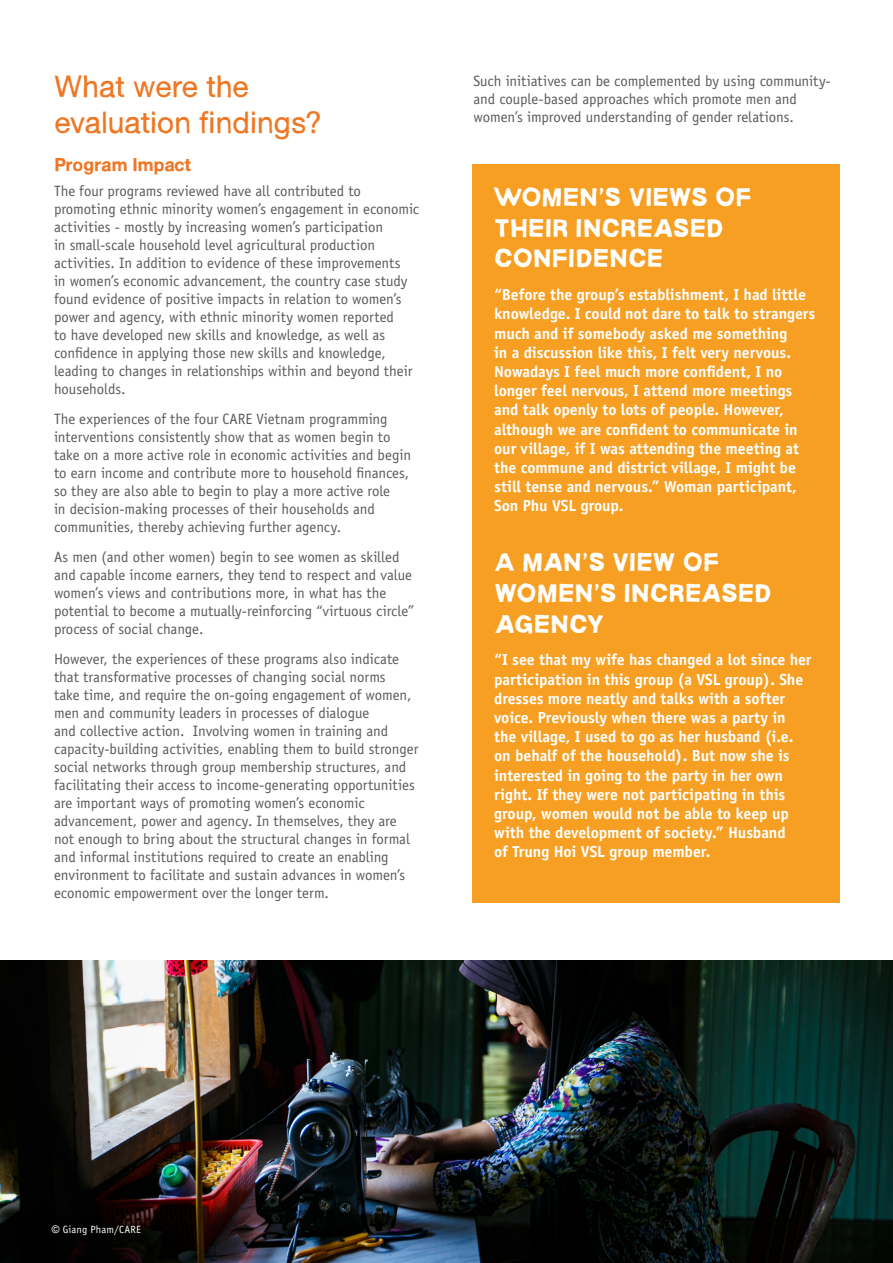
<style>
.page{position:relative;width:893px;height:1263px;background:#fff}
.page>*{position:absolute;margin:0;border:0;box-sizing:border-box;transform-origin:0 0}
.t1{font:30px/36px "Sketchetik Fill";color:#ee7724}
.t2{font:25.5px/30.6px "MACABRO";letter-spacing:.01em;color:#fff}
.t3{font:700 18px "Sketchetik Fill";color:#ee7724}
.t4{font:700 16.05px/19.2px "Officina Sans";letter-spacing:-.005em;color:#fff}
.t5{font:15px/18px "Officina Sans";letter-spacing:-.005em;color:#5a5a59}
.t6{font:10.5px "Officina Sans";letter-spacing:.015em;color:#fff}
.s1{font-family:"Arial"}
</style>
<div class="page">
<img style="left:0;top:960px;width:893px;height:303px">
<div style="left:473px;top:165px;width:367px;height:738px;background:#f69f22"></div>
<div style="left:44px;top:1217px;width:104px;height:26px;background:#000"></div>
<h1 class="t1" style="left:54px;top:67px;width:269px">What were the evaluation findings?</h1>
<p class="t3" style="left:54px;top:153px;width:138px">Program Impact</p>
<p class="t5" style="left:54px;top:182px;width:367px">The four programs reviewed have all contributed to promoting ethnic minority women’s engagement in economic activities - mostly by increasing women’s participation<br>in small-scale household level agricultural production activities. In addition to evidence of these improvements<br>in women’s economic advancement, the country case study found evidence of positive impacts in relation to women’s power and agency, with ethnic minority women reported<br>to have developed new skills and knowledge, as well as confidence in applying those new skills and knowledge, leading to changes in relationships within and beyond their households.</p>
<p class="t5" style="left:54px;top:410px;width:359px">The experiences of the four CARE Vietnam programming interventions consistently show that as women begin to take on a more active role in economic activities and begin to earn income and contribute more to household finances, so they are also able to begin to play a more active role<br>in decision-making processes of their households and communities, thereby achieving further agency.</p>
<p class="t5" style="left:54px;top:548px;width:362px">As men (and other women) begin to see women as skilled and capable income earners, they tend to respect and value women’s views and contributions more, in what has the potential to become a mutually-reinforcing “virtuous circle” process of social change.</p>
<p class="t5" style="left:54px;top:650px;width:366px">However, the experiences of these programs also indicate that transformative processes of changing social norms<br>take time, and require the on-going engagement of women, men and community leaders in processes of dialogue<br>and collective action. Involving women in training and capacity-building activities, enabling them to build stronger social networks through group membership structures, and facilitating their access to income-generating opportunities are important ways of promoting women’s economic advancement, power and agency. In themselves, they are not enough to bring about the structural changes in formal and informal institutions required to create an enabling environment to facilitate and sustain advances in women’s economic empowerment over the longer term.</p>
<p class="t5" style="left:473px;top:72px;width:359px">Such initiatives can be complemented by using community&shy;and couple-based approaches which promote men and women’s improved understanding of gender relations.</p>
<h2 class="t2" style="left:494px;top:183px;width:259px">WOMEN’S VIEWS OF<br>THEIR INCREASED<br>CONFIDENCE</h2>
<p class="t4" style="left:494px;top:285px;width:323px">“Before the group’s establishment, I had little knowledge. I could not dare to talk to strangers much and if somebody asked me something<br>in a discussion like this, I felt very nervous.<br>Nowadays I feel much more confident, I no longer feel nervous, I attend more meetings and talk openly to lots of people. However, although we are confident to communicate in our village, if I was attending the meeting at the commune and district village, I might be still tense and nervous.” Woman participant, Son Phu VSL group.</p>
<h2 class="t2" style="left:494px;top:548px;width:279px">A MAN’S VIEW OF<br>WOMEN’S INCREASED<br>AGENCY</h2>
<p class="t4" style="left:494px;top:650px;width:319px">“I see that my wife has changed a lot since her participation in this group (a VSL group). She dresses more neatly and talks with a softer voice. Previously when there was a party in the village, I used to go as her husband (i.e. on behalf of the household). But now she is interested in going to the party in her own right. If they were not participating in this group, women would not be able to keep up with the development of society.” Husband<br>of Trung Hoi VSL group member.</p>
<p class="t6" style="left:52px;top:1223px;width:91px"><span class="s1">©</span> Giang Pham/CARE</p>
</div>
